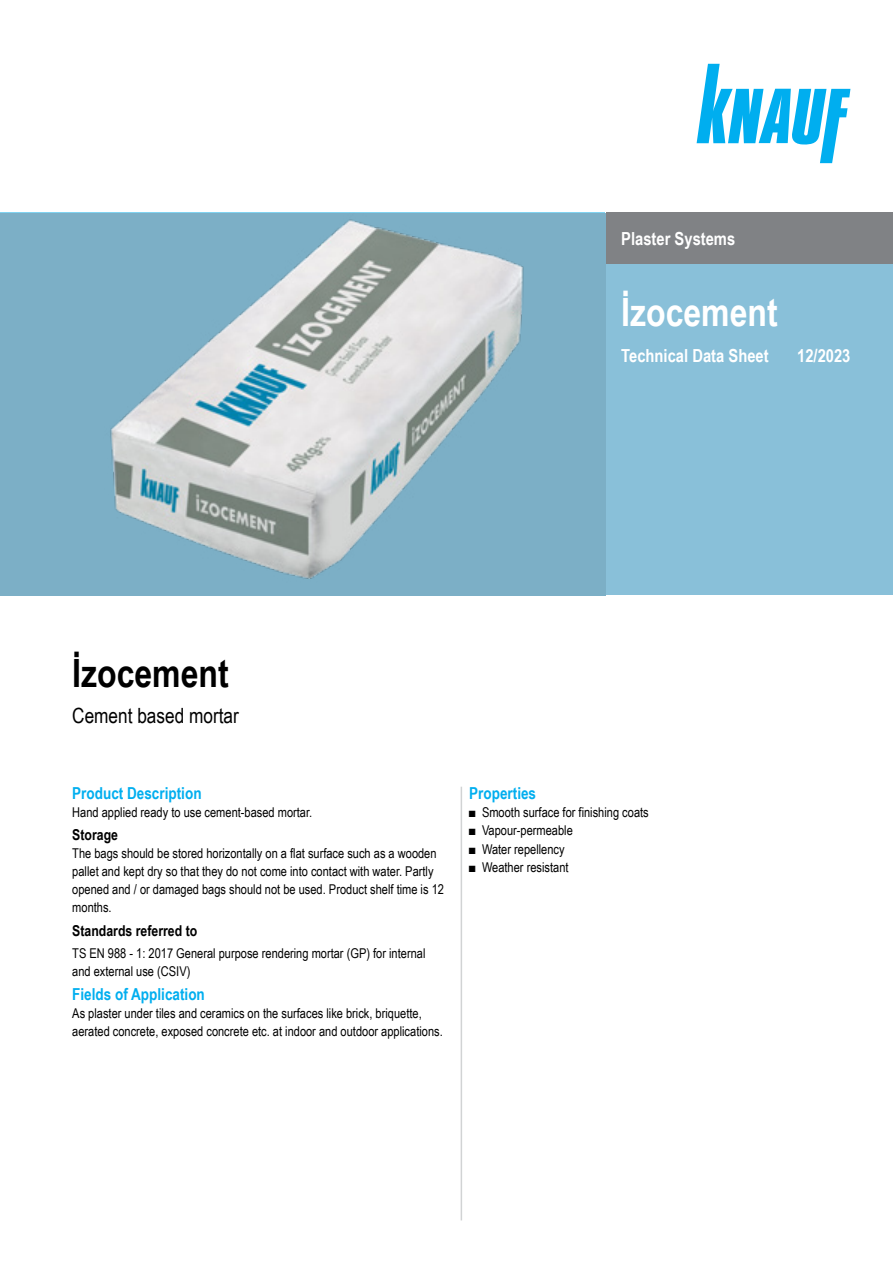
<style>
.page{position:relative;width:893px;height:1263px;background:#fff}
.page>*{position:absolute;margin:0;border:0;box-sizing:border-box;transform-origin:0 0}
.t1{font:700 39px "Arial Narrow";color:#000}
.t2{font:700 39px "Arial Narrow";color:#fff}
.t3{font:21px "Arial Narrow";color:#000}
.t4{font:700 18px "Arial Narrow";color:#fff}
.t5{font:700 16.5px "Arial Narrow";color:#00aeef}
.t6{font:700 15px "Arial Narrow";color:#000}
.t7{font:13.5px/18px "Arial Narrow";color:#000}
</style>
<div class="page">
<div style="left:606px;top:213px;width:287px;height:382px;background:#89c0d9"></div>
<div style="left:606px;top:213px;width:287px;height:51px;background:#808285"></div>
<div style="left:0;top:213px;width:606px;height:382px;background:#7cafc6"></div>
<img style="left:110px;top:219px;width:414px;height:360px">
<svg style="left:697px;top:64px;width:153px;height:99px"></svg>
<hr style="left:461px;top:787px;width:1px;height:433px;background:#d1d3d4">
<h3 class="t4" style="left:621px;top:225px;width:116px">Plaster Systems</h3>
<h1 class="t2" style="left:621px;top:282px;width:158px">İzocement</h1>
<h3 class="t4" style="left:621px;top:342px;width:149px">Technical Data Sheet</h3>
<h3 class="t4" style="left:797px;top:342px;width:55px">12/2023</h3>
<h1 class="t1" style="left:72px;top:644px;width:158px">İzocement</h1>
<h2 class="t3" style="left:72px;top:700px;width:168px">Cement based mortar</h2>
<p class="t5" style="left:72px;top:780px;width:131px">Product Description</p>
<p class="t7" style="left:72px;top:802px;width:242px">Hand applied ready to use cement-based mortar.</p>
<p class="t6" style="left:72px;top:823px;width:47px">Storage</p>
<p class="t7" style="left:72px;top:844px;width:373px">The bags should be stored horizontally on a flat surface such as a wooden pallet and kept dry so that they do not come into contact with water. Partly opened and / or damaged bags should not be used. Product shelf time is 12 months.</p>
<p class="t6" style="left:72px;top:919px;width:127px">Standards referred to</p>
<p class="t7" style="left:72px;top:943px;width:355px">TS EN 988 - 1: 2017 General purpose rendering mortar (GP) for internal and external use (CSIV)</p>
<p class="t5" style="left:72px;top:981px;width:134px">Fields of Application</p>
<p class="t7" style="left:72px;top:1004px;width:372px">As plaster under tiles and ceramics on the surfaces like brick, briquette, aerated concrete, exposed concrete etc. at indoor and outdoor applications.</p>
<p class="t5" style="left:469px;top:780px;width:68px">Properties</p>
<p class="t7" style="left:469px;top:803px;width:181px">■ Smooth surface for finishing coats</p>
<p class="t7" style="left:469px;top:821px;width:105px">■ Vapour-permeable</p>
<p class="t7" style="left:469px;top:839px;width:97px">■ Water repellency</p>
<p class="t7" style="left:469px;top:858px;width:101px">■ Weather resistant</p>
</div>
